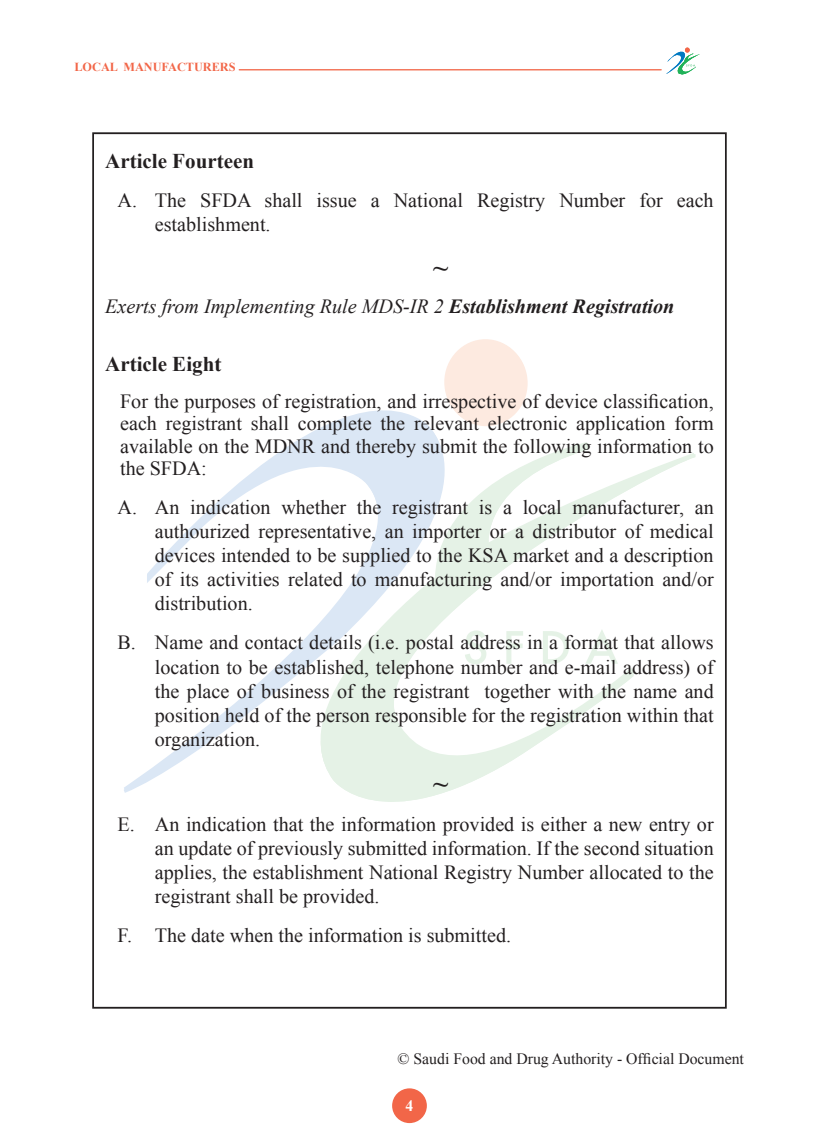
<style>
.page{position:relative;width:819px;height:1141px;background:#fff}
.page>*{position:absolute;margin:0;border:0;box-sizing:border-box;transform-origin:0 0}
.List_Paragraph1{font:700 28px "Times New Roman";color:#231f20}
.sime_title{font:700 21px "Times New Roman";color:#231f20}
.New_Normal_text{font:20.12px/24.2px "Times New Roman";color:#231f20;text-align:justify}
.New_Normal_text-2{font:italic 20.12px "Times New Roman";color:#231f20}
.t1{font:15.75px "Times New Roman";color:#231f20}
.t2{font:700 15.75px "Times New Roman";color:#fff}
.t3{font:700 12.25px "Times New Roman";color:#f26648}
.s1{font-weight:700}
</style>
<div class="page">
<div style="left:392px;top:1088px;width:35px;height:35px;background:#f26648;border-radius:50%"></div>
<svg style="left:124px;top:410px;width:380px;height:381px"></svg>
<svg style="left:276px;top:442px;width:418px;height:360px"></svg>
<div style="left:444px;top:339px;width:82px;height:86px;background:#fdeae0;border-radius:50%"></div>
<svg style="left:465px;top:630px;width:21px;height:34px"></svg>
<svg style="left:506px;top:631px;width:17px;height:33px"></svg>
<svg style="left:543px;top:631px;width:26px;height:33px"></svg>
<svg style="left:585px;top:629px;width:33px;height:35px"></svg>
<svg style="left:666px;top:48px;width:33px;height:27px"></svg>
<hr style="left:239px;top:69px;width:422px;height:1px;background:#f26648">
<p class="t3" style="left:74px;top:58px;width:163px">LOCAL MANUFACTURERS</p>
<p class="sime_title" style="left:105px;top:146px;width:150px">Article Fourteen</p>
<p class="New_Normal_text" style="left:155px;top:187px;width:560px;text-indent:-37px">A. The SFDA shall issue a National Registry Number for each establishment.</p>
<p class="List_Paragraph1" style="left:433px;top:248px;width:16px">~</p>
<p class="New_Normal_text-2" style="left:105px;top:293px;width:570px">Exerts from Implementing Rule MDS-IR 2 <span class="s1">Establishment Registration</span></p>
<p class="sime_title" style="left:105px;top:350px;width:118px">Article Eight</p>
<p class="New_Normal_text" style="left:120px;top:390px;width:595px;line-height:22.1px">For the purposes of registration, and irrespective of device classification, each registrant shall complete the relevant electronic application form available on the MDNR and thereby submit the following information to the SFDA:</p>
<p class="New_Normal_text" style="left:155px;top:495px;width:560px;text-indent:-37px">A. An indication whether the registrant is a local manufacturer, an authourized representative, an importer or a distributor of medical devices intended to be supplied to the KSA market and a description of its activities related to manufacturing and/or importation and/or distribution.</p>
<p class="New_Normal_text" style="left:155px;top:630px;width:560px;text-indent:-37px">B. Name and contact details (i.e. postal address in a format that allows location to be established, telephone number and e-mail address) of the place of business of the registrant together with the name and position held of the person responsible for the registration within that organization.</p>
<p class="List_Paragraph1" style="left:433px;top:763px;width:16px">~</p>
<p class="New_Normal_text" style="left:155px;top:812px;width:560px;text-indent:-37px">E. An indication that the information provided is either a new entry or an update of previously submitted information. If the second situation applies, the establishment National Registry Number allocated to the registrant shall be provided.</p>
<p class="New_Normal_text" style="left:117px;top:923px;width:395px">F. The date when the information is submitted.</p>
<p class="t1" style="left:397px;top:1048px;width:348px">© Saudi Food and Drug Authority - Official Document</p>
<p class="t2" style="left:405px;top:1095px;width:9px">4</p>
</div>
